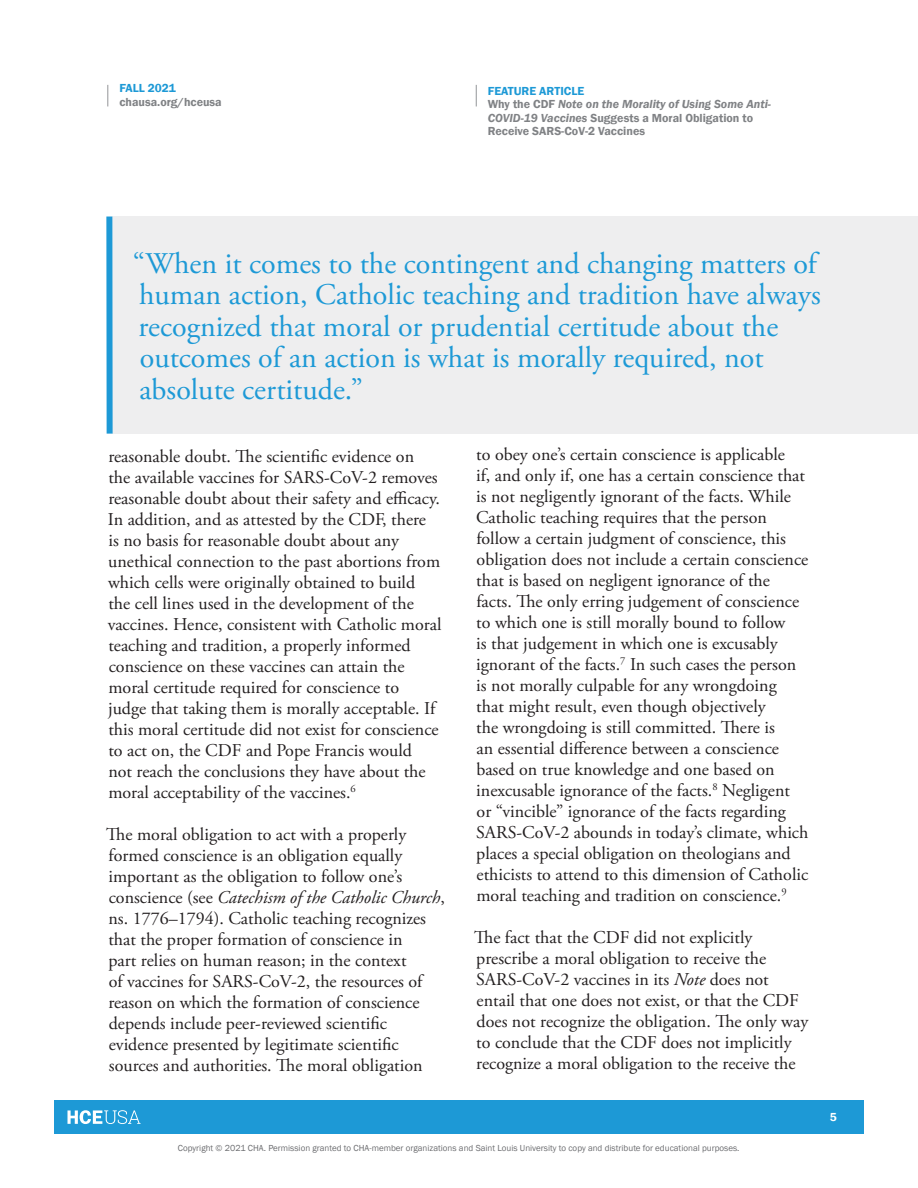
<style>
.page{position:relative;width:918px;height:1188px;background:#fff}
.page>*{position:absolute;margin:0;border:0;box-sizing:border-box;transform-origin:0 0}
.t1{font:30px/31.5px "Adobe Garamond Pro";color:#1d99d6}
.Body_Copy{font:18px/21px "Adobe Garamond Pro";color:#231f20}
.t2{font:600 12px/13.5px "Franklin Gothic";color:#808285}
.t3{font:600 12px "Franklin Gothic";color:#1d99d6}
.t4{font:600 12px "Franklin Gothic";color:#fff}
.t5{font:9px "Franklin Gothic";color:#6c6d70}
.s1{font-style:italic}
</style>
<div class="page">
<div style="left:54px;top:1100px;width:810px;height:34px;background:#1d99d6"></div>
<svg style="left:68px;top:1110px;width:73px;height:14px"></svg>
<div style="left:112px;top:217px;width:806px;height:217px;background:#eeeeef"></div>
<div style="left:106px;top:217px;width:7px;height:217px;background:#1d99d6"></div>
<svg style="left:107px;top:85px;width:1px;height:21px"></svg>
<svg style="left:476px;top:85px;width:1px;height:21px"></svg>
<p class="t3" style="left:119px;top:81px;width:58px">FALL 2021</p>
<p class="t2" style="left:119px;top:95px;width:104px">chausa.org/hceusa</p>
<p class="t3" style="left:488px;top:83px;width:98px">FEATURE ARTICLE</p>
<p class="t2" style="left:488px;top:98px;width:285px">Why the CDF <span class="s1">Note on the Morality of Using Some Anti-<br>COVID-19 Vaccines</span> Suggests a Moral Obligation to<br>Receive SARS-CoV-2 Vaccines</p>
<p class="t1" style="left:133px;top:249px;width:690px">“When it comes to the contingent and changing matters of human action, Catholic teaching and tradition have always recognized that moral or prudential certitude about the outcomes of an action is what is morally required, not</p>
<p class="t1" style="left:140px;top:375px;width:225px">absolute certitude.”</p>
<p class="Body_Copy" style="left:108px;top:446px;width:335px">reasonable doubt. The scientific evidence on<br>the available vaccines for SARS-CoV-2 removes reasonable doubt about their safety and efficacy.<br>In addition, and as attested by the CDF, there<br>is no basis for reasonable doubt about any unethical connection to the past abortions from which cells were originally obtained to build<br>the cell lines used in the development of the vaccines. Hence, consistent with Catholic moral teaching and tradition, a properly informed conscience on these vaccines can attain the moral certitude required for conscience to<br>judge that taking them is morally acceptable. If this moral certitude did not exist for conscience to act on, the CDF and Pope Francis would<br>not reach the conclusions they have about the moral acceptability of the vaccines.<sup>6</sup></p>
<p class="Body_Copy" style="left:106px;top:824px;width:340px">The moral obligation to act with a properly formed conscience is an obligation equally important as the obligation to follow one’s conscience (see <span class="s1">Catechism of the Catholic Church</span>, ns. 1776–1794). Catholic teaching recognizes that the proper formation of conscience in<br>part relies on human reason; in the context<br>of vaccines for SARS-CoV-2, the resources of reason on which the formation of conscience depends include peer-reviewed scientific evidence presented by legitimate scientific sources and authorities. The moral obligation</p>
<p class="Body_Copy" style="left:476px;top:445px;width:334px">to obey one’s certain conscience is applicable<br>if, and only if, one has a certain conscience that is not negligently ignorant of the facts. While Catholic teaching requires that the person follow a certain judgment of conscience, this obligation does not include a certain conscience that is based on negligent ignorance of the facts. The only erring judgement of conscience to which one is still morally bound to follow<br>is that judgement in which one is excusably ignorant of the facts.<sup>7</sup> In such cases the person is not morally culpable for any wrongdoing that might result, even though objectively<br>the wrongdoing is still committed. There is<br>an essential difference between a conscience based on true knowledge and one based on inexcusable ignorance of the facts.<sup>8</sup> Negligent or “vincible” ignorance of the facts regarding SARS-CoV-2 abounds in today’s climate, which places a special obligation on theologians and ethicists to attend to this dimension of Catholic moral teaching and tradition on conscience.<sup>9</sup></p>
<p class="Body_Copy" style="left:474px;top:928px;width:336px">The fact that the CDF did not explicitly prescribe a moral obligation to receive the SARS-CoV-2 vaccines in its <span class="s1">Note</span> does not entail that one does not exist, or that the CDF does not recognize the obligation. The only way to conclude that the CDF does not implicitly recognize a moral obligation to the receive the</p>
<p class="t5" style="left:178px;top:1142px;width:563px">Copyright © 2021 CHA. Permission granted to CHA-member organizations and Saint Louis University to copy and distribute for educational purposes.</p>
<p class="t4" style="left:830px;top:1109px;width:9px">5</p>
</div>
